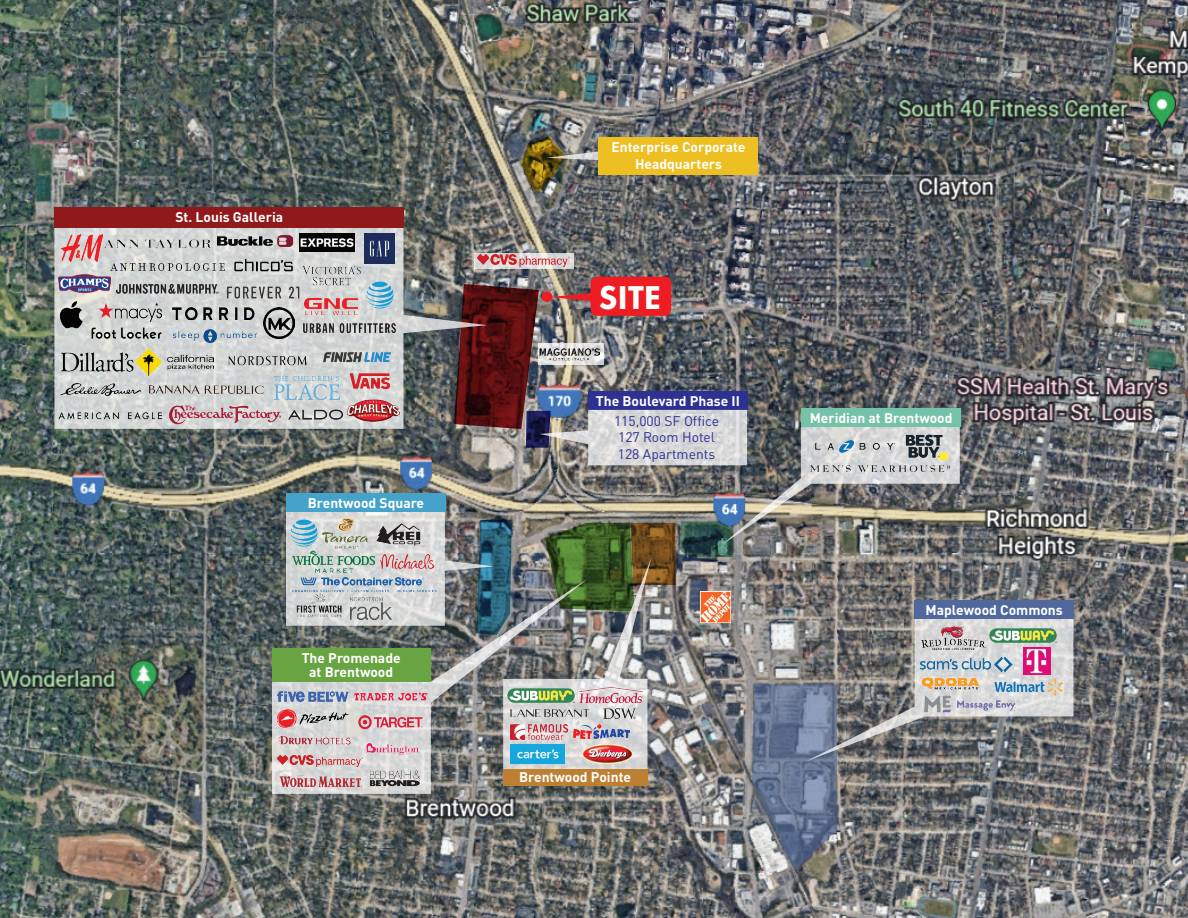
<style>
.page{position:relative;width:1188px;height:918px;background:#fff}
.page>*{position:absolute;margin:0;border:0;box-sizing:border-box;transform-origin:0 0}
.t1{font:800 34.35px "Futura PT";color:#fff}
.t2{font:700 13.8px/13.8px "DIN Pro";color:#fff;text-align:center}
.t3{font:13.8px/16.6px "DIN Pro";color:#2e3092}
</style>
<div class="page">
<img style="left:0;top:0;width:1188px;height:918px">
<svg style="left:487px;top:253px;width:87px;height:16px"></svg>
<img style="left:487px;top:255px;width:82px;height:12px">
<svg style="left:54px;top:228px;width:433px;height:201px;background:#b5b6b4"></svg>
<img style="left:58px;top:395px;width:104px;height:40px">
<img style="left:58px;top:257px;width:52px;height:42px">
<img style="left:110px;top:263px;width:115px;height:7px">
<img style="left:45px;top:299px;width:43px;height:30px">
<img style="left:136px;top:353px;width:78px;height:22px">
<img style="left:218px;top:235px;width:74px;height:12px">
<img style="left:169px;top:388px;width:111px;height:52px">
<img style="left:230px;top:256px;width:67px;height:14px">
<img style="left:61px;top:353px;width:27px;height:18px">
<img style="left:88px;top:295px;width:77px;height:76px">
<img style="left:225px;top:270px;width:65px;height:44px">
<img style="left:365px;top:234px;width:30px;height:30px">
<img style="left:61px;top:234px;width:42px;height:28px">
<img style="left:104px;top:228px;width:109px;height:35px">
<img style="left:99px;top:303px;width:63px;height:18px">
<img style="left:264px;top:308px;width:22px;height:31px">
<img style="left:228px;top:354px;width:58px;height:13px">
<img style="left:274px;top:376px;width:12px;height:23px">
<img style="left:290px;top:261px;width:82px;height:16px">
<img style="left:299px;top:234px;width:56px;height:17px">
<img style="left:115px;top:281px;width:103px;height:17px">
<img style="left:165px;top:323px;width:99px;height:30px">
<img style="left:61px;top:374px;width:81px;height:37px">
<img style="left:144px;top:378px;width:124px;height:21px">
<img style="left:280px;top:401px;width:6px;height:25px">
<img style="left:172px;top:306px;width:84px;height:14px">
<div style="left:54px;top:207px;width:349px;height:21px;background:#90191c"></div>
<img style="left:269px;top:684px;width:17px;height:70px">
<img style="left:278px;top:776px;width:8px;height:13px">
<img style="left:277px;top:691px;width:9px;height:10px">
<img style="left:277px;top:756px;width:9px;height:11px">
<div style="left:272px;top:648px;width:159px;height:34px;background:#69a442"></div>
<img style="left:286px;top:277px;width:787px;height:594px">
<img style="left:521px;top:137px;width:237px;height:54px">
<div style="left:598px;top:138px;width:160px;height:37px;background:#eebf22"></div>
<p class="t2" style="left:175px;top:209px;width:109px">St. Louis Galleria</p>
<p class="t2" style="left:308px;top:494px;width:118px">Brentwood Square</p>
<p class="t2" style="left:302px;top:650px;width:100px">The Promenade at Brentwood</p>
<p class="t2" style="left:612px;top:137px;width:135px;line-height:16.6px">Enterprise Corporate<br>Headquarters</p>
<h1 class="t1" style="left:599px;top:276px;width:64px">SITE</h1>
<p class="t2" style="left:596px;top:393px;width:145px">The Boulevard Phase II</p>
<p class="t3" style="left:614px;top:411px;width:106px">115,000 SF Office<br>127 Room Hotel<br>128 Apartments</p>
<p class="t2" style="left:519px;top:769px;width:113px">Brentwood Pointe</p>
<p class="t2" style="left:810px;top:410px;width:144px">Meridian at Brentwood</p>
<p class="t2" style="left:926px;top:601px;width:139px">Maplewood Commons</p>
</div>
